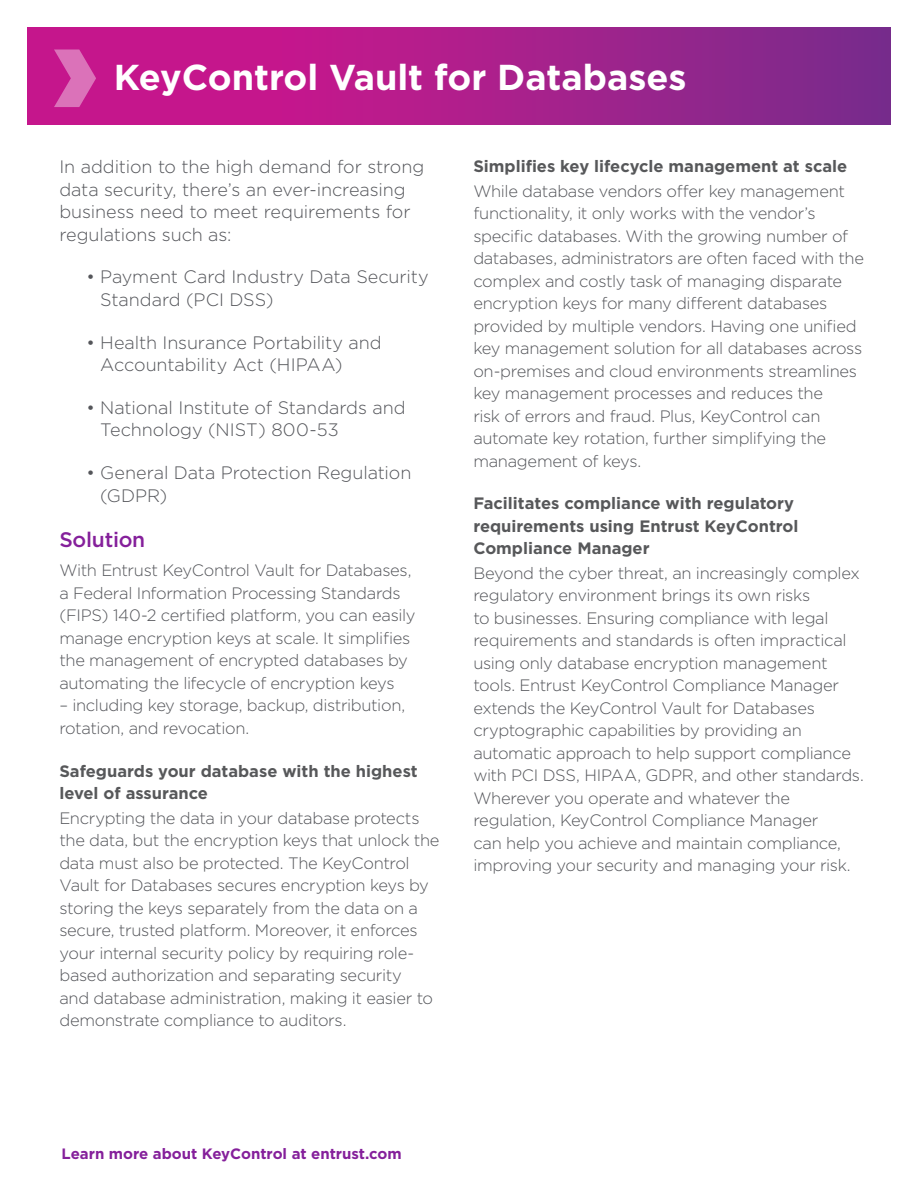
<style>
.page{position:relative;width:918px;height:1188px;background:#fff}
.page>*{position:absolute;margin:0;border:0;box-sizing:border-box;transform-origin:0 0}
.Product_Name{font:700 36px "Gotham";color:#fff}
.t1{font:500 21px "Gotham";letter-spacing:-.01em;color:#85209b}
.t2{font:300 18px/22.5px "Gotham";letter-spacing:-.005em;color:#54555a}
.t3{font:300 16.5px/22.5px "Gotham";letter-spacing:-.02em;color:#54555a}
.Ltr_Subheader{font:700 16.5px/22.5px "Gotham";color:#57585a}
.CTA_URL_front{font:700 15px "Gotham";color:#85209b}
</style>
<div class="page">
<svg style="left:27px;top:27px;width:864px;height:98px;background:#a91e8b"></svg>
<svg style="left:54px;top:50px;width:42px;height:57px;background:#d24da7"></svg>
<p class="Product_Name" style="left:114px;top:54px;width:574px">KeyControl Vault for Databases</p>
<p class="t2" style="left:59px;top:155px;width:366px">In addition to the high demand for strong data security, there’s an ever-increasing business need to meet requirements for regulations such as:</p>
<p class="t2" style="left:100px;top:265px;width:330px;text-indent:-14px">• Payment Card Industry Data Security<br>Standard (PCI DSS)</p>
<p class="t2" style="left:100px;top:331px;width:283px;text-indent:-14px">• Health Insurance Portability and<br>Accountability Act (HIPAA)</p>
<p class="t2" style="left:100px;top:396px;width:307px;text-indent:-14px">• National Institute of Standards and<br>Technology (NIST) 800-53</p>
<p class="t2" style="left:100px;top:461px;width:313px;text-indent:-14px">• General Data Protection Regulation (GDPR)</p>
<p class="t1" style="left:59px;top:526px;width:87px">Solution</p>
<p class="t3" style="left:59px;top:559px;width:357px">With Entrust KeyControl Vault for Databases, a Federal Information Processing Standards (FIPS) 140-2 certified platform, you can easily manage encryption keys at scale. It simplifies the management of encrypted databases by automating the lifecycle of encryption keys</p>
<p class="t3" style="left:59px;top:694px;width:347px">– including key storage, backup, distribution, rotation, and revocation.</p>
<p class="Ltr_Subheader" style="left:59px;top:759px;width:360px">Safeguards your database with the highest level of assurance</p>
<p class="t3" style="left:59px;top:806px;width:382px">Encrypting the data in your database protects the data, but the encryption keys that unlock the data must also be protected. The KeyControl Vault for Databases secures encryption keys by storing the keys separately from the data on a secure, trusted platform. Moreover, it enforces your internal security policy by requiring role&shy;based authorization and separating security<br>and database administration, making it easier to demonstrate compliance to auditors.</p>
<p class="Ltr_Subheader" style="left:473px;top:155px;width:375px">Simplifies key lifecycle management at scale</p>
<p class="t3" style="left:473px;top:179px;width:392px">While database vendors offer key management functionality, it only works with the vendor’s specific databases. With the growing number of databases, administrators are often faced with the complex and costly task of managing disparate encryption keys for many different databases provided by multiple vendors. Having one unified key management solution for all databases across on-premises and cloud environments streamlines key management processes and reduces the<br>risk of errors and fraud. Plus, KeyControl can automate key rotation, further simplifying the management of keys.</p>
<p class="Ltr_Subheader" style="left:473px;top:492px;width:327px">Facilitates compliance with regulatory requirements using Entrust KeyControl<br>Compliance Manager</p>
<p class="t3" style="left:473px;top:561px;width:392px">Beyond the cyber threat, an increasingly complex regulatory environment brings its own risks<br>to businesses. Ensuring compliance with legal requirements and standards is often impractical using only database encryption management tools. Entrust KeyControl Compliance Manager extends the KeyControl Vault for Databases cryptographic capabilities by providing an automatic approach to help support compliance with PCI DSS, HIPAA, GDPR, and other standards.<br>Wherever you operate and whatever the regulation, KeyControl Compliance Manager<br>can help you achieve and maintain compliance, improving your security and managing your risk.</p>
<p class="CTA_URL_front" style="left:62px;top:1144px;width:342px">Learn more about KeyControl at entrust.com</p>
</div>
